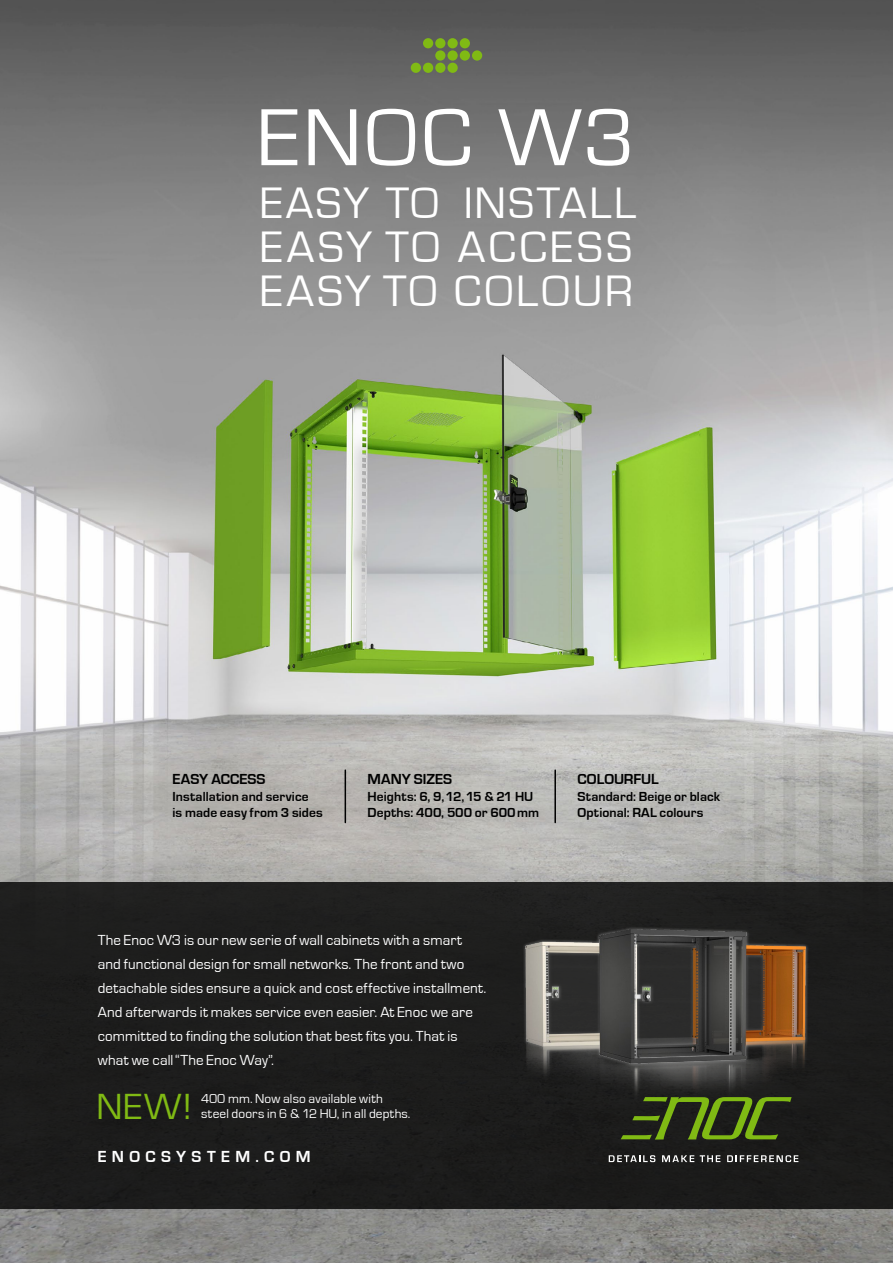
<style>
.page{position:relative;width:893px;height:1263px;background:#fff}
.page>*{position:absolute;margin:0;border:0;box-sizing:border-box;transform-origin:0 0}
.t1{font:83.85px "Eurostile";letter-spacing:.04em;color:#fff}
.t2{font:45.45px/44.1px "Eurostile";letter-spacing:.065em;color:#fff;text-align:justify}
.t3{font:37.5px "Eurostile";color:#80ba14}
.t4{font:700 16.5px "Eurostile";letter-spacing:.325em;color:#fff}
.t5{font:15px/24px "Eurostile";letter-spacing:.005em;color:#fff}
.t6{font:700 15px "Eurostile";color:#000}
.t7{font:700 13.5px/16.5px "Eurostile";letter-spacing:.01em;color:#000}
.t8{font:13.35px "Eurostile";letter-spacing:.01em;color:#fff}
</style>
<div class="page">
<img style="left:0;top:0;width:893px;height:1263px">
<hr style="left:345px;top:770px;width:1px;height:52px;background:#000">
<hr style="left:554px;top:770px;width:2px;height:52px;background:#000">
<div style="left:0;top:882px;width:893px;height:327px;background:#1d1d1c"></div>
<img style="left:523px;top:927px;width:285px;height:168px">
<div style="left:411px;top:63px;width:10px;height:10px;background:#80ba14;border-radius:50%"></div>
<div style="left:423px;top:38px;width:10px;height:10px;background:#80ba14;border-radius:50%"></div>
<div style="left:423px;top:63px;width:10px;height:10px;background:#80ba14;border-radius:50%"></div>
<div style="left:435px;top:38px;width:10px;height:10px;background:#80ba14;border-radius:50%"></div>
<div style="left:435px;top:50px;width:10px;height:11px;background:#80ba14;border-radius:50%"></div>
<div style="left:435px;top:63px;width:10px;height:10px;background:#80ba14;border-radius:50%"></div>
<div style="left:447px;top:38px;width:11px;height:10px;background:#80ba14;border-radius:50%"></div>
<div style="left:447px;top:50px;width:11px;height:11px;background:#80ba14;border-radius:50%"></div>
<div style="left:447px;top:63px;width:11px;height:10px;background:#80ba14;border-radius:50%"></div>
<div style="left:460px;top:38px;width:10px;height:10px;background:#80ba14;border-radius:50%"></div>
<div style="left:460px;top:50px;width:10px;height:11px;background:#80ba14;border-radius:50%"></div>
<div style="left:472px;top:50px;width:10px;height:11px;background:#80ba14;border-radius:50%"></div>
<svg style="left:621px;top:1097px;width:171px;height:42px"></svg>
<svg style="left:609px;top:1155px;width:46px;height:7px"></svg>
<svg style="left:662px;top:1155px;width:32px;height:7px"></svg>
<svg style="left:700px;top:1155px;width:20px;height:7px"></svg>
<svg style="left:727px;top:1155px;width:71px;height:7px"></svg>
<h1 class="t1" style="left:258px;top:92px;width:378px">ENOC W3</h1>
<h2 class="t2" style="left:260px;top:182px;width:377px">EASY TO INSTALL EASY TO ACCESS EASY TO COLOUR</h2>
<p class="t6" style="left:173px;top:771px;width:94px">EASY ACCESS</p>
<p class="t7" style="left:173px;top:788px;width:152px">Installation and service<br>is made easy from 3 sides</p>
<p class="t6" style="left:368px;top:771px;width:86px">MANY SIZES</p>
<p class="t7" style="left:368px;top:788px;width:173px">Heights: 6, 9, 12, 15 &amp; 21 HU<br>Depths: 400, 500 or 600mm</p>
<p class="t6" style="left:578px;top:771px;width:83px">COLOURFUL</p>
<p class="t7" style="left:578px;top:788px;width:144px">Standard: Beige or black<br>Optional: RAL colours</p>
<p class="t5" style="left:98px;top:929px;width:390px">The Enoc W3 is our new serie of wall cabinets with a smart and functional design for small networks. The front and two detachable sides ensure a quick and cost effective installment.<br>And afterwards it makes service even easier. At Enoc we are committed to finding the solution that best fits you. That is what we call “The Enoc Way”.</p>
<h3 class="t3" style="left:97px;top:1086px;width:97px">NEW!</h3>
<p class="t8" style="left:201px;top:1092px;width:183px">400 mm. Now also available with</p>
<p class="t8" style="left:201px;top:1107px;width:211px">steel doors in 6 &amp; 12 HU, in all depths.</p>
<p class="t4" style="left:98px;top:1147px;width:214px">ENOCSYSTEM.COM</p>
</div>
